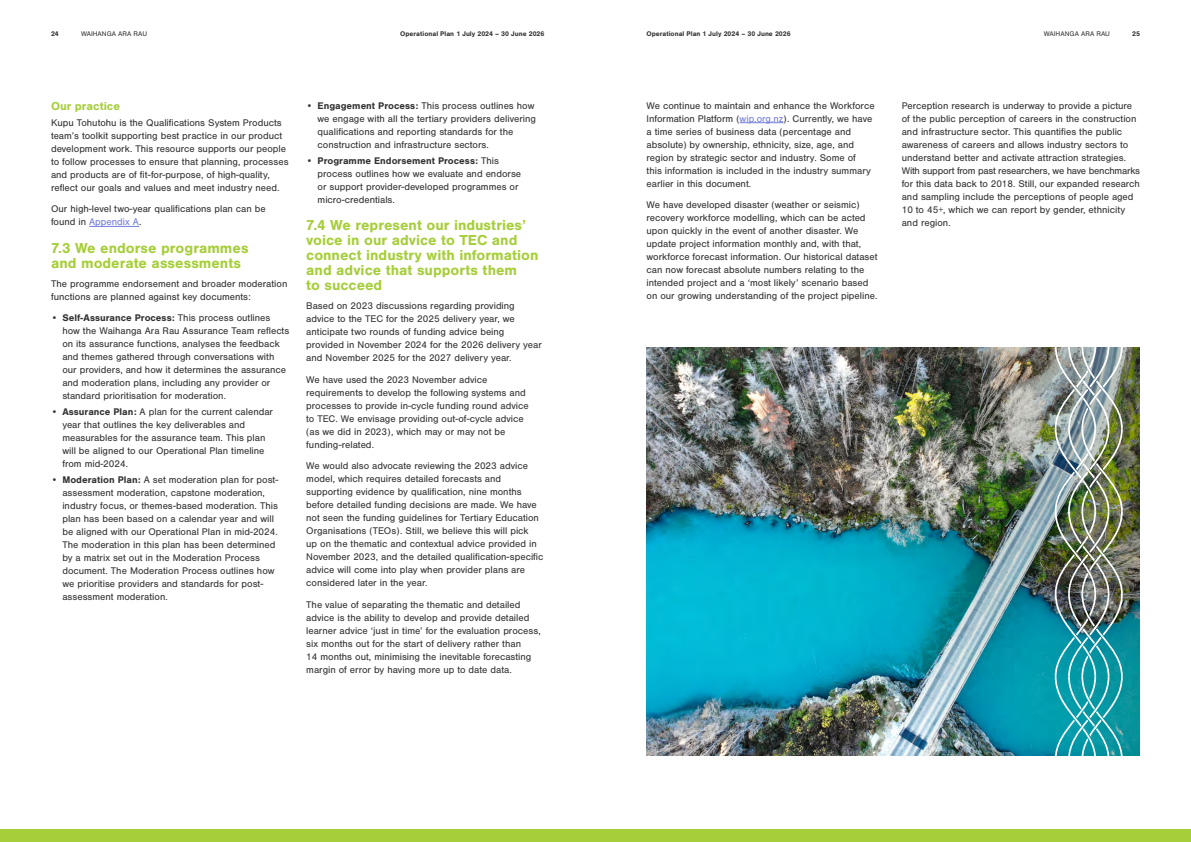
<style>
.page{position:relative;width:1191px;height:842px;background:#fff}
.page>*{position:absolute;margin:0;border:0;box-sizing:border-box;transform-origin:0 0}
.H3___Body_Heading{font:700 15px/15px "Nimbus San";color:#a6ce39}
.H4___Body_Subheading{font:700 12px "Nimbus San";color:#a6ce39}
.Body{font:10px/13px "Nimbus San";color:#333}
.t1{font:700 7px "Nimbus San";color:#333}
.t2{font:7px "Nimbus San";color:#333}
.s1{color:#727dde}
.s2{font-weight:700}
</style>
<div class="page">
<hr style="left:89px;top:226px;width:50px;height:1px;background:#727dde">
<hr style="left:739px;top:122px;width:44px;height:1px;background:#727dde">
<img style="left:646px;top:347px;width:247px;height:408px">
<img style="left:893px;top:347px;width:247px;height:408px">
<img style="left:1054px;top:347px;width:68px;height:408px">
<div style="left:0;top:829px;width:1191px;height:13px;background:#a6ce39"></div>
<p class="t1" style="left:51px;top:30px;width:9px">24</p>
<p class="t2" style="left:81px;top:30px;width:68px">WAIHANGA ARA RAU</p>
<p class="t1" style="left:400px;top:30px;width:146px">Operational Plan 1 July 2024 – 30 June 2026</p>
<p class="t1" style="left:646px;top:30px;width:146px">Operational Plan 1 July 2024 – 30 June 2026</p>
<p class="t2" style="left:1043px;top:30px;width:68px">WAIHANGA ARA RAU</p>
<p class="t1" style="left:1132px;top:30px;width:9px">25</p>
<h4 class="H4___Body_Subheading" style="left:51px;top:99px;width:71px">Our practice</h4>
<p class="Body" style="left:51px;top:116px;width:239px">Kupu Tohutohu is the Qualifications System Products team’s toolkit supporting best practice in our product development work. This resource supports our people to follow processes to ensure that planning, processes and products are of fit-for-purpose, of high-quality, reflect our goals and values and meet industry need.</p>
<p class="Body" style="left:51px;top:203px;width:216px">Our high-level two-year qualifications plan can be found in <span class="s1">Appendix A</span>.</p>
<h3 class="H3___Body_Heading" style="left:51px;top:241px;width:199px">7.3 We endorse programmes and moderate assessments</h3>
<p class="Body" style="left:51px;top:277px;width:238px">The programme endorsement and broader moderation functions are planned against key documents:</p>
<p class="Body" style="left:62px;top:312px;width:228px;text-indent:-11px">• <span class="s2">Self-Assurance Process:</span> This process outlines how the Waihanga Ara Rau Assurance Team reflects on its assurance functions, analyses the feedback and themes gathered through conversations with our providers, and how it determines the assurance and moderation plans, including any provider or standard prioritisation for moderation.</p>
<p class="Body" style="left:62px;top:406px;width:212px;text-indent:-11px">• <span class="s2">Assurance Plan:</span> A plan for the current calendar year that outlines the key deliverables and measurables for the assurance team. This plan will be aligned to our Operational Plan timeline from mid-2024.</p>
<p class="Body" style="left:62px;top:473px;width:218px;text-indent:-11px">• <span class="s2">Moderation Plan:</span> A set moderation plan for post&shy;assessment moderation, capstone moderation, industry focus, or themes-based moderation. This plan has been based on a calendar year and will be aligned with our Operational Plan in mid-2024.<br>The moderation in this plan has been determined by a matrix set out in the Moderation Process document. The Moderation Process outlines how we prioritise providers and standards for post&shy;assessment moderation.</p>
<p class="Body" style="left:317px;top:99px;width:220px;text-indent:-11px">• <span class="s2">Engagement Process:</span> This process outlines how we engage with all the tertiary providers delivering qualifications and reporting standards for the construction and infrastructure sectors.</p>
<p class="Body" style="left:317px;top:154px;width:205px;text-indent:-11px">• <span class="s2">Programme Endorsement Process:</span> This process outlines how we evaluate and endorse or support provider-developed programmes or micro-credentials.</p>
<h3 class="H3___Body_Heading" style="left:306px;top:218px;width:234px">7.4 We represent our industries’ voice in our advice to TEC and connect industry with information and advice that supports them<br>to succeed</h3>
<p class="Body" style="left:306px;top:299px;width:237px">Based on 2023 discussions regarding providing advice to the TEC for the 2025 delivery year, we anticipate two rounds of funding advice being provided in November 2024 for the 2026 delivery year and November 2025 for the 2027 delivery year.</p>
<p class="Body" style="left:306px;top:373px;width:224px">We have used the 2023 November advice requirements to develop the following systems and processes to provide in-cycle funding round advice to TEC. We envisage providing out-of-cycle advice (as we did in 2023), which may or may not be funding-related.</p>
<p class="Body" style="left:306px;top:459px;width:239px">We would also advocate reviewing the 2023 advice model, which requires detailed forecasts and supporting evidence by qualification, nine months before detailed funding decisions are made. We have not seen the funding guidelines for Tertiary Education Organisations (TEOs). Still, we believe this will pick<br>up on the thematic and contextual advice provided in November 2023, and the detailed qualification-specific advice will come into play when provider plans are considered later in the year.</p>
<p class="Body" style="left:306px;top:598px;width:236px">The value of separating the thematic and detailed advice is the ability to develop and provide detailed learner advice ‘just in time’ for the evaluation process, six months out for the start of delivery rather than<br>14 months out, minimising the inevitable forecasting margin of error by having more up to date data.</p>
<p class="Body" style="left:646px;top:99px;width:230px">We continue to maintain and enhance the Workforce Information Platform (<span class="s1">wip.org.nz</span>). Currently, we have a time series of business data (percentage and absolute) by ownership, ethnicity, size, age, and region by strategic sector and industry. Some of<br>this information is included in the industry summary earlier in this document.</p>
<p class="Body" style="left:646px;top:199px;width:232px">We have developed disaster (weather or seismic) recovery workforce modelling, which can be acted upon quickly in the event of another disaster. We update project information monthly and, with that, workforce forecast information. Our historical dataset can now forecast absolute numbers relating to the intended project and a ‘most likely’ scenario based on our growing understanding of the project pipeline.</p>
<p class="Body" style="left:901px;top:99px;width:240px">Perception research is underway to provide a picture of the public perception of careers in the construction and infrastructure sector. This quantifies the public awareness of careers and allows industry sectors to understand better and activate attraction strategies.<br>With support from past researchers, we have benchmarks for this data back to 2018. Still, our expanded research and sampling include the perceptions of people aged 10 to 45+, which we can report by gender, ethnicity and region.</p>
</div>
